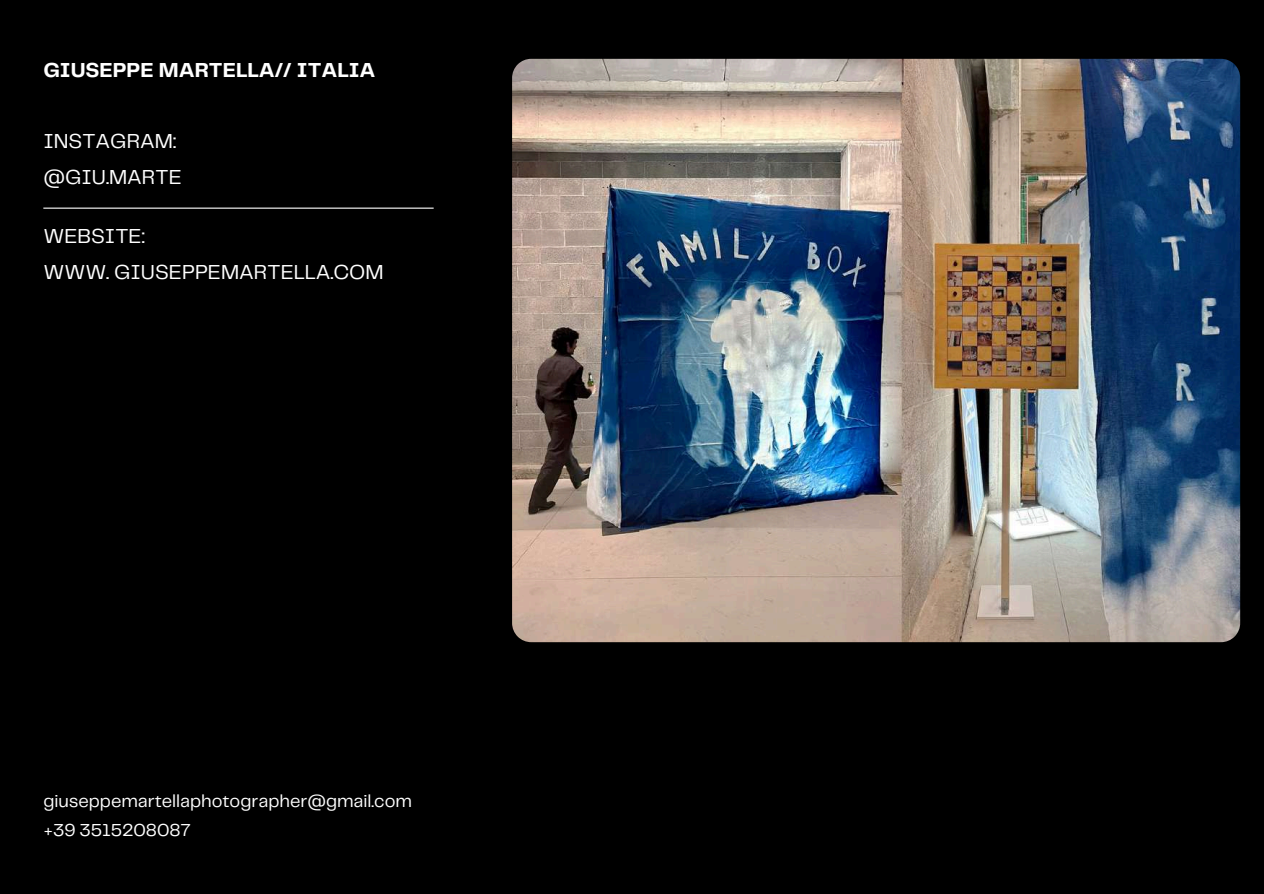
<style>
.page{position:relative;width:1264px;height:894px;background:#fff}
.page>*{position:absolute;margin:0;border:0;box-sizing:border-box;transform-origin:0 0}
.t1{font:21px/36px "Telegraf";color:#fff}
.t2{font:700 21px "Telegraf";color:#fff}
.t3{font:18px/29.2px "Telegraf";color:#fff}
</style>
<div class="page">
<div style="left:0;top:0;width:1263px;height:893px;background:#000"></div>
<hr style="left:43px;top:207px;width:390px;height:2px;background:#fff">
<img style="left:512px;top:59px;width:728px;height:583px">
<p class="t2" style="left:43px;top:61px;width:333px">GIUSEPPE MARTELLA// ITALIA</p>
<p class="t1" style="left:43px;top:124px;width:140px">INSTAGRAM: @GIU.MARTE</p>
<p class="t1" style="left:43px;top:219px;width:342px">WEBSITE:<br>WWW. GIUSEPPEMARTELLA.COM</p>
<p class="t3" style="left:43px;top:786px;width:370px">giuseppemartellaphotographer@gmail.com +39 3515208087</p>
</div>
